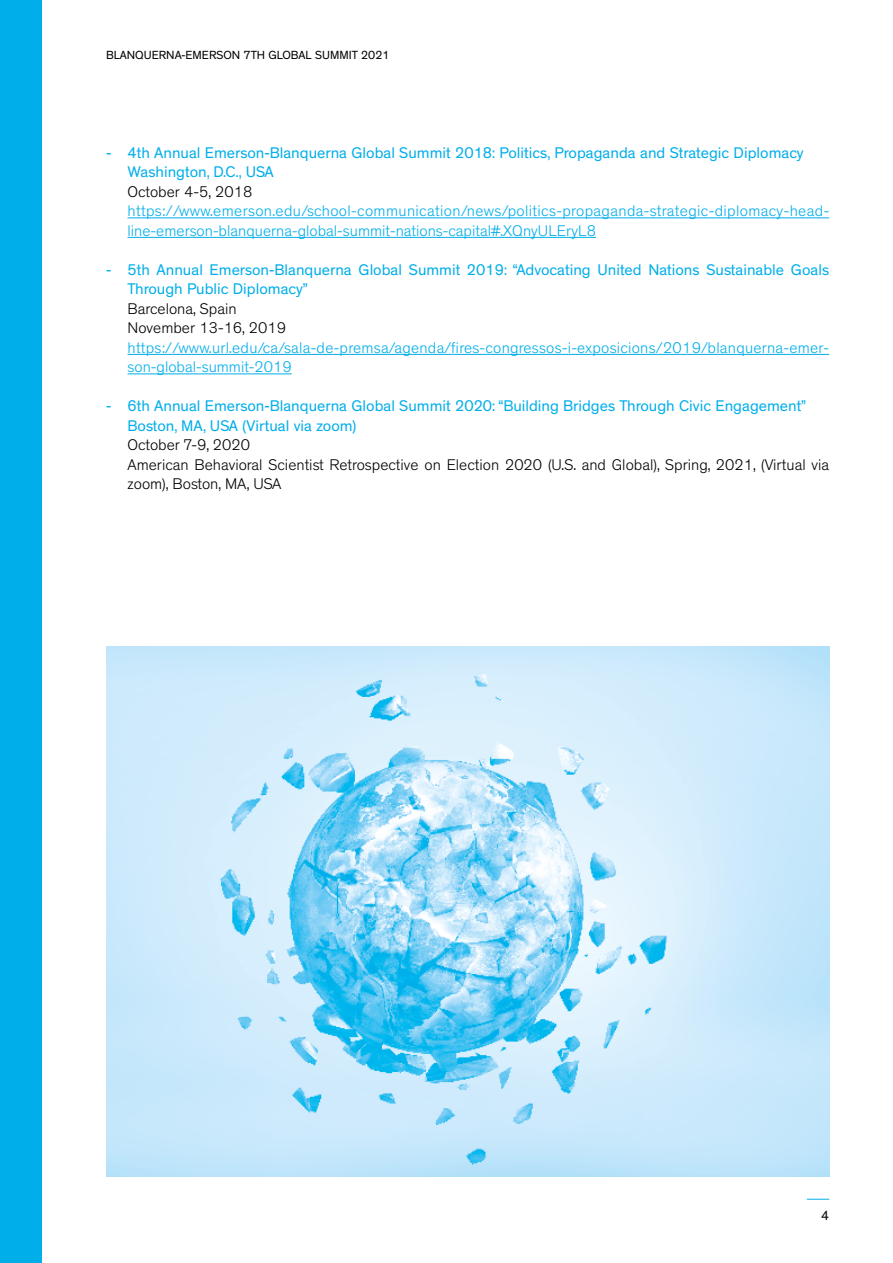
<style>
.page{position:relative;width:893px;height:1263px;background:#fff}
.page>*{position:absolute;margin:0;border:0;box-sizing:border-box;transform-origin:0 0}
.t1{font:15.75px/19.5px "Theinhardt";color:#00aeea}
.t2{font:300 15.75px/19.5px "Theinhardt";letter-spacing:.015em;color:#00aeea}
.t3{font:300 15.75px/19.5px "Theinhardt";color:#000}
.t4{font:13.5px "Theinhardt";color:#000}
.t5{font:12px "Theinhardt";color:#000}
</style>
<div class="page">
<div style="left:0;top:0;width:42px;height:1263px;background:#00aeea"></div>
<svg style="left:807px;top:1199px;width:22px;height:1px"></svg>
<hr style="left:128px;top:217px;width:701px;height:1px;background:#00aeea">
<hr style="left:128px;top:237px;width:468px;height:1px;background:#00aeea">
<hr style="left:128px;top:354px;width:701px;height:1px;background:#00aeea">
<hr style="left:128px;top:373px;width:164px;height:1px;background:#00aeea">
<img style="left:106px;top:646px;width:723px;height:531px">
<p class="t5" style="left:106px;top:48px;width:285px">BLANQUERNA-EMERSON 7TH GLOBAL SUMMIT 2021</p>
<p class="t1" style="left:128px;top:143px;width:678px;text-indent:-21px">- 4th Annual Emerson-Blanquerna Global Summit 2018: Politics, Propaganda and Strategic Diplomacy<br>Washington, D.C., USA</p>
<p class="t3" style="left:128px;top:182px;width:126px">October 4-5, 2018</p>
<p class="t2" style="left:128px;top:201px;width:703px">https://www.emerson.edu/school-communication/news/politics-propaganda-strategic-diplomacy-head&shy;line-emerson-blanquerna-global-summit-nations-capital#.XQnyULEryL8</p>
<p class="t1" style="left:128px;top:260px;width:703px;text-indent:-21px">- 5th Annual Emerson-Blanquerna Global Summit 2019: “Advocating United Nations Sustainable Goals<br>Through Public Diplomacy”</p>
<p class="t3" style="left:128px;top:299px;width:160px">Barcelona, Spain<br>November 13-16, 2019</p>
<p class="t2" style="left:128px;top:338px;width:703px">https://www.url.edu/ca/sala-de-premsa/agenda/fires-congressos-i-exposicions/2019/blanquerna-emer&shy;son-global-summit-2019</p>
<p class="t1" style="left:128px;top:397px;width:680px;text-indent:-21px">- 6th Annual Emerson-Blanquerna Global Summit 2020: “Building Bridges Through Civic Engagement”<br>Boston, MA, USA (Virtual via zoom)</p>
<p class="t3" style="left:128px;top:435px;width:703px">October 7-9, 2020<br>American Behavioral Scientist Retrospective on Election 2020 (U.S. and Global), Spring, 2021, (Virtual via zoom), Boston, MA, USA</p>
<p class="t4" style="left:821px;top:1208px;width:9px">4</p>
</div>
